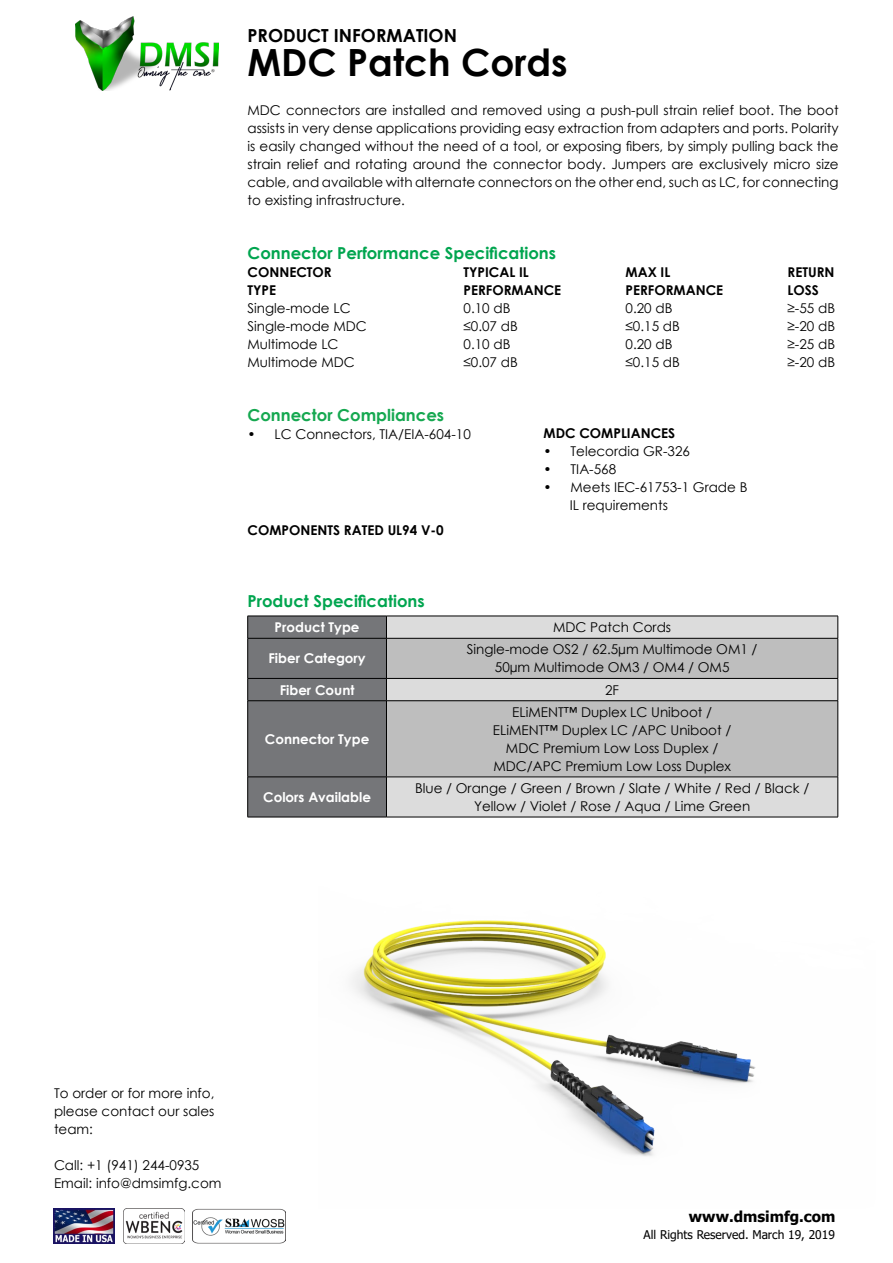
<style>
.page{position:relative;width:893px;height:1263px;background:#fff}
.page>*{position:absolute;margin:0;border:0;box-sizing:border-box;transform-origin:0 0}
.t1{font:700 37.5px "Century Gothic";color:#000}
.t2{font:700 18px "Century Gothic";color:#000}
.t3{font:700 16.5px "Century Gothic";color:#00a54f}
.t4{font:700 16.5px "Century Gothic";color:#15a850}
.t5{font:700 15px "Tahoma";color:#000}
.t6{font:13.5px/18px "Century Gothic";color:#000;text-align:justify}
.t7{font:700 13.5px "Century Gothic";color:#000}
.t8{font:700 13.5px "Century Gothic";color:#fff}
.t9{font:12px "Tahoma";color:#000}
</style>
<div class="page">
<img style="left:54px;top:1209px;width:61px;height:34px">
<img style="left:124px;top:1209px;width:61px;height:34px">
<img style="left:193px;top:1208px;width:93px;height:36px">
<img style="left:76px;top:16px;width:142px;height:75px">
<svg style="left:247px;top:616px;width:592px;height:201px;background:#adadae"></svg>
<hr style="left:248px;top:700px;width:138px;height:1px;background:#000">
<hr style="left:247px;top:701px;width:1px;height:76px;background:#000">
<hr style="left:386px;top:700px;width:452px;height:1px;background:#000">
<hr style="left:386px;top:701px;width:1px;height:76px;background:#000">
<hr style="left:838px;top:701px;width:1px;height:76px;background:#000">
<hr style="left:248px;top:777px;width:138px;height:1px;background:#000">
<hr style="left:247px;top:777px;width:1px;height:40px;background:#000">
<hr style="left:386px;top:777px;width:452px;height:1px;background:#000">
<hr style="left:386px;top:777px;width:1px;height:40px;background:#000">
<hr style="left:838px;top:777px;width:1px;height:40px;background:#000">
<hr style="left:248px;top:817px;width:138px;height:1px;background:#000">
<hr style="left:387px;top:616px;width:451px;height:1px;background:#000">
<img style="left:319px;top:783px;width:520px;height:374px">
<h2 class="t2" style="left:248px;top:22px;width:211px">PRODUCT INFORMATION</h2>
<h1 class="t1" style="left:248px;top:33px;width:322px">MDC Patch Cords</h1>
<p class="t6" style="left:248px;top:101px;width:593px">MDC connectors are installed and removed using a push-pull strain relief boot. The boot assists in very dense applications providing easy extraction from adapters and ports. Polarity is easily changed without the need of a tool, or exposing fibers, by simply pulling back the strain relief and rotating around the connector body. Jumpers are exclusively micro size cable, and available with alternate connectors on the other end, such as LC, for connecting to existing infrastructure.</p>
<p class="t3" style="left:248px;top:241px;width:310px">Connector Performance Specifications</p>
<p class="t7" style="left:248px;top:262px;width:86px">CONNECTOR</p>
<p class="t7" style="left:464px;top:262px;width:67px">TYPICAL IL</p>
<p class="t7" style="left:626px;top:262px;width:46px">MAX IL</p>
<p class="t7" style="left:788px;top:262px;width:48px">RETURN</p>
<p class="t7" style="left:248px;top:280px;width:30px">TYPE</p>
<p class="t7" style="left:464px;top:280px;width:99px">PERFORMANCE</p>
<p class="t7" style="left:626px;top:280px;width:99px">PERFORMANCE</p>
<p class="t7" style="left:788px;top:280px;width:33px">LOSS</p>
<p class="t6" style="left:248px;top:299px;width:105px">Single-mode LC</p>
<p class="t6" style="left:464px;top:299px;width:48px">0.10 dB</p>
<p class="t6" style="left:626px;top:299px;width:48px">0.20 dB</p>
<p class="t6" style="left:788px;top:299px;width:49px">≥-55 dB</p>
<p class="t6" style="left:248px;top:317px;width:121px">Single-mode MDC</p>
<p class="t6" style="left:464px;top:317px;width:56px">≤0.07 dB</p>
<p class="t6" style="left:626px;top:317px;width:56px">≤0.15 dB</p>
<p class="t6" style="left:788px;top:317px;width:49px">≥-20 dB</p>
<p class="t6" style="left:248px;top:335px;width:93px">Multimode LC</p>
<p class="t6" style="left:464px;top:335px;width:48px">0.10 dB</p>
<p class="t6" style="left:626px;top:335px;width:48px">0.20 dB</p>
<p class="t6" style="left:788px;top:335px;width:49px">≥-25 dB</p>
<p class="t6" style="left:248px;top:353px;width:109px">Multimode MDC</p>
<p class="t6" style="left:464px;top:353px;width:56px">≤0.07 dB</p>
<p class="t6" style="left:626px;top:353px;width:56px">≤0.15 dB</p>
<p class="t6" style="left:788px;top:353px;width:49px">≥-20 dB</p>
<p class="t4" style="left:248px;top:403px;width:198px">Connector Compliances</p>
<p class="t6" style="left:248px;top:425px;width:225px">• LC Connectors, TIA/EIA-604-10</p>
<p class="t7" style="left:248px;top:520px;width:198px">COMPONENTS RATED UL94 V-0</p>
<p class="t3" style="left:248px;top:589px;width:179px">Product Specifications</p>
<p class="t7" style="left:543px;top:422px;width:133px">MDC COMPLIANCES</p>
<p class="t6" style="left:543px;top:441px;width:148px">• Telecordia GR-326</p>
<p class="t6" style="left:543px;top:459px;width:74px">• TIA-568</p>
<p class="t6" style="left:543px;top:477px;width:205px">• Meets IEC-61753-1 Grade B</p>
<p class="t6" style="left:570px;top:495px;width:100px">IL requirements</p>
<p class="t8" style="left:275px;top:617px;width:87px">Product Type</p>
<p class="t6" style="left:553px;top:618px;width:120px">MDC Patch Cords</p>
<p class="t8" style="left:268px;top:648px;width:99px">Fiber Category</p>
<p class="t6" style="left:467px;top:640px;width:292px">Single-mode OS2 / 62.5µm Multimode OM1 /</p>
<p class="t6" style="left:495px;top:658px;width:236px">50µm Multimode OM3 / OM4 / OM5</p>
<p class="t8" style="left:280px;top:679px;width:76px">Fiber Count</p>
<p class="t6" style="left:605px;top:680px;width:16px">2F</p>
<p class="t8" style="left:265px;top:729px;width:106px">Connector Type</p>
<p class="t6" style="left:512px;top:703px;width:201px">ELiMENT™ Duplex LC Uniboot /</p>
<p class="t6" style="left:493px;top:721px;width:240px">ELiMENT™ Duplex LC /APC Uniboot /</p>
<p class="t6" style="left:506px;top:739px;width:214px">MDC Premium Low Loss Duplex /</p>
<p class="t6" style="left:493px;top:757px;width:239px">MDC/APC Premium Low Loss Duplex</p>
<p class="t8" style="left:263px;top:787px;width:109px">Colors Available</p>
<p class="t6" style="left:415px;top:779px;width:396px">Blue / Orange / Green / Brown / Slate / White / Red / Black /</p>
<p class="t6" style="left:474px;top:797px;width:278px">Yellow / Violet / Rose / Aqua / Lime Green</p>
<p class="t6" style="left:54px;top:1084px;width:162px">To order or for more info, please contact our sales team:</p>
<p class="t6" style="left:54px;top:1156px;width:147px">Call: +1 (941) 244-0935</p>
<p class="t6" style="left:54px;top:1174px;width:169px">Email: info@dmsimfg.com</p>
<p class="t5" style="left:689px;top:1206px;width:148px">www.dmsimfg.com</p>
<p class="t9" style="left:644px;top:1226px;width:193px">All Rights Reserved. March 19, 2019</p>
</div>
